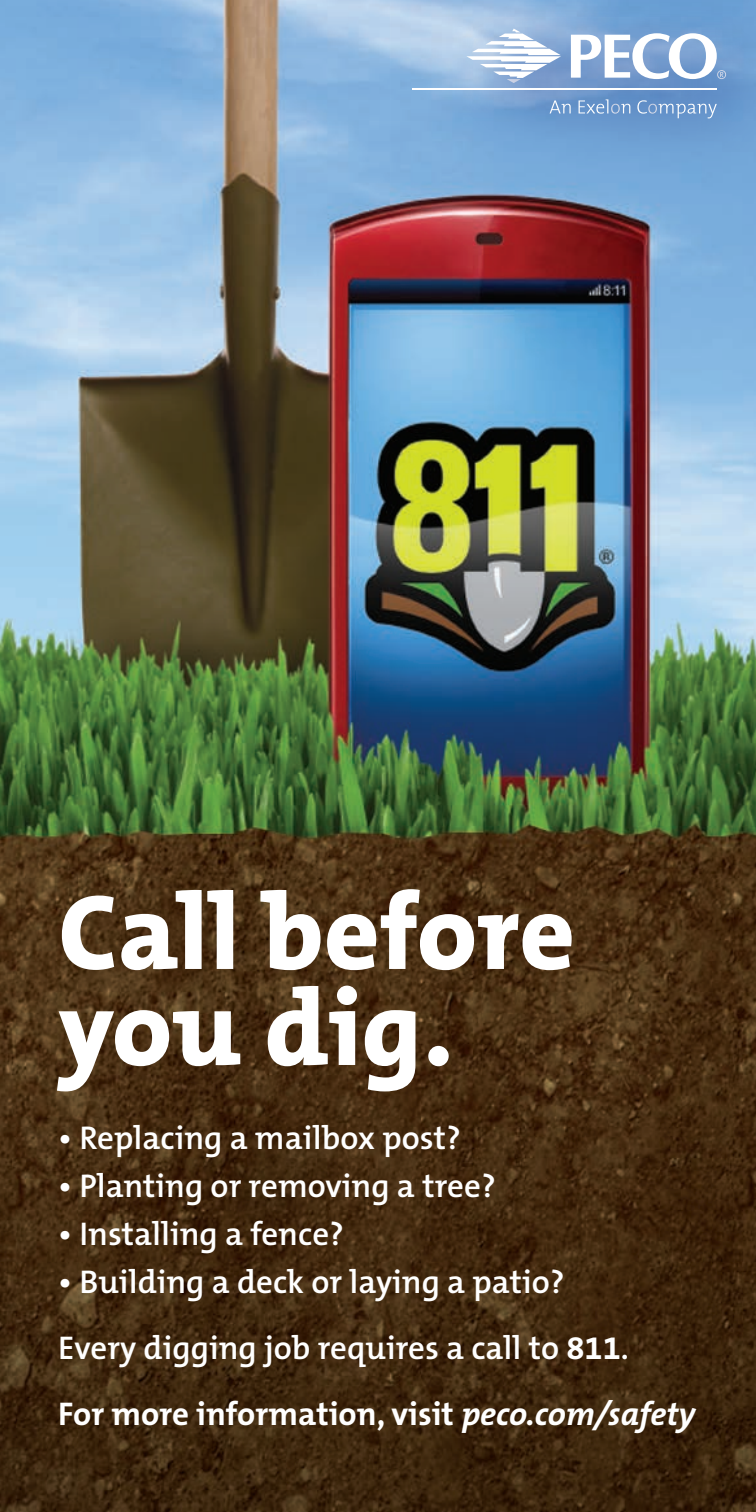
<style>
.page{position:relative;width:756px;height:1512px;background:#fff}
.page>*{position:absolute;margin:0;border:0;box-sizing:border-box;transform-origin:0 0}
.t1{font:800 108px/96px "The Mix B8";color:#fff}
.t2{font:600 33px "The Mix B6";color:#fff}
.t3{font:700 33px "The Mix B7";color:#fff}
.s1{font-family:"The Mix B7";font-weight:700}
.s2{font-style:italic}
</style>
<div class="page">
<img style="left:0;top:0;width:756px;height:1512px">
<svg style="left:392px;top:0;width:364px;height:189px;background:#7ca9d8"></svg>
<svg style="left:466px;top:29px;width:95px;height:54px"></svg>
<svg style="left:571px;top:33px;width:155px;height:46px"></svg>
<hr style="left:412px;top:88px;width:305px;height:2px;background:#fff">
<svg style="left:550px;top:100px;width:21px;height:13px"></svg>
<svg style="left:579px;top:99px;width:29px;height:15px"></svg>
<svg style="left:621px;top:104px;width:9px;height:9px"></svg>
<svg style="left:637px;top:100px;width:10px;height:14px"></svg>
<svg style="left:658px;top:104px;width:59px;height:14px"></svg>
<h1 class="t1" style="left:58px;top:887px;width:519px">Call before you dig.</h1>
<p class="t2" style="left:58px;top:1121px;width:404px">• Replacing a mailbox post?</p>
<p class="t2" style="left:58px;top:1169px;width:439px">• Planting or removing a tree?</p>
<p class="t2" style="left:58px;top:1217px;width:287px">• Installing a fence?</p>
<p class="t2" style="left:58px;top:1265px;width:508px">• Building a deck or laying a patio?</p>
<p class="t2" style="left:58px;top:1331px;width:572px">Every digging job requires a call to <span class="s1">811</span>.</p>
<p class="t3" style="left:58px;top:1397px;width:639px">For more information, visit <span class="s2">peco.com/safety</span></p>
</div>
